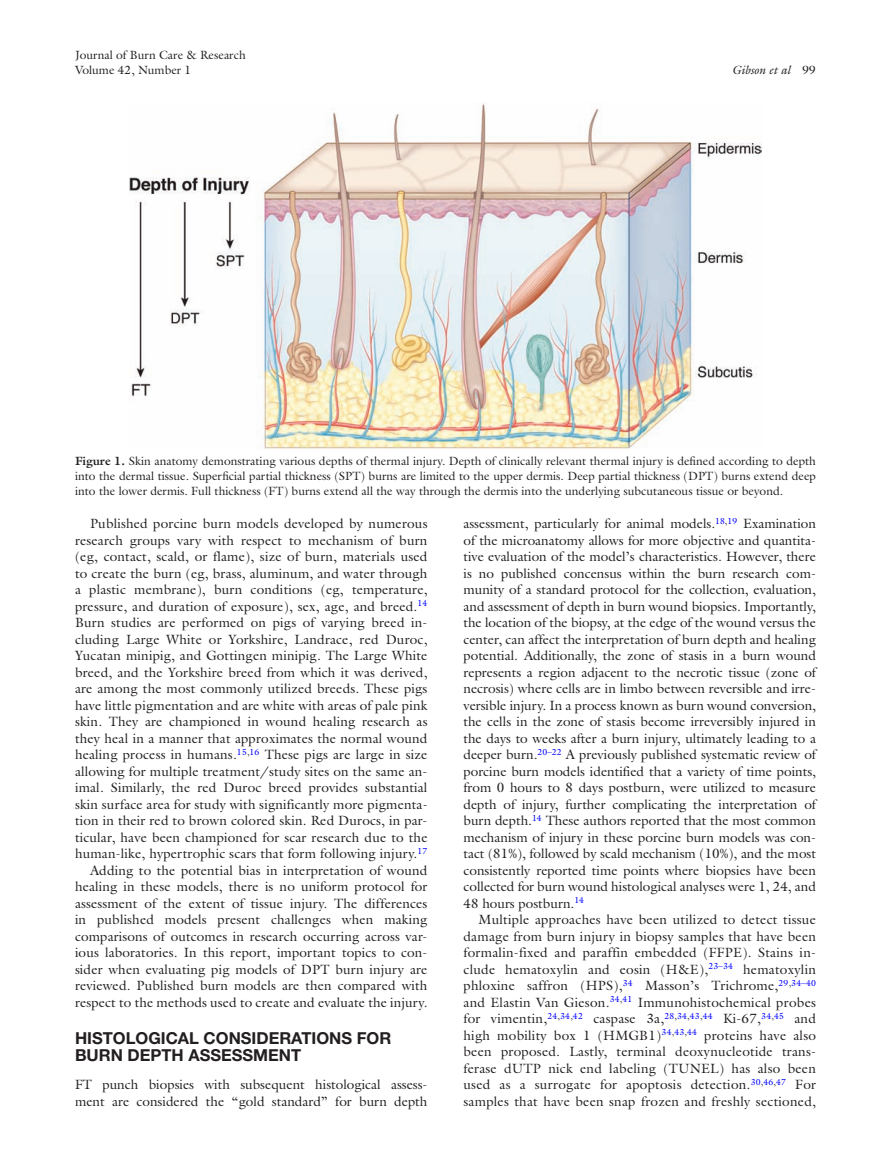
<style>
.page{position:relative;width:891px;height:1174px;background:#fff}
.page>*{position:absolute;margin:0;border:0;box-sizing:border-box;transform-origin:0 0}
.t1{font:700 16.5px/16.5px "Helvetica Neue LT Std";color:#231f20}
.t2{font:13.5px/16.5px "Galliard Std";letter-spacing:.015em;color:#231f20;text-align:justify}
.t3{font:12px/15px "Galliard Std";color:#231f20}
.t4{font:italic 12px "Galliard Std";color:#231f20}
.s1{font-style:normal}
.s2{font-weight:700}
</style>
<div class="page">
<img style="left:130px;top:102px;width:631px;height:348px">
<p class="t3" style="left:75px;top:47px;width:172px">Journal of Burn Care &amp; Research<br>Volume 42, Number 1</p>
<p class="t4" style="left:732px;top:62px;width:85px">Gibson et al <span class="s1">99</span></p>
<p class="t3" style="left:75px;top:453px;width:743px;text-align:justify"><span class="s2">Figure 1.</span> Skin anatomy demonstrating various depths of thermal injury. Depth of clinically relevant thermal injury is defined according to depth into the dermal tissue. Superficial partial thickness (SPT) burns are limited to the upper dermis. Deep partial thickness (DPT) burns extend deep into the lower dermis. Full thickness (FT) burns extend all the way through the dermis into the underlying subcutaneous tissue or beyond.</p>
<p class="t2" style="left:75px;top:515px;width:354px;text-align:right">Published porcine burn models developed by numerous research groups vary with respect to mechanism of burn (eg, contact, scald, or flame), size of burn, materials used to create the burn (eg, brass, aluminum, and water through a plastic membrane), burn conditions (eg, temperature, pressure, and duration of exposure), sex, age, and breed.<sup>14<br></sup>Burn studies are performed on pigs of varying breed in&shy;cluding Large White or Yorkshire, Landrace, red Duroc, Yucatan minipig, and Gottingen minipig. The Large White breed, and the Yorkshire breed from which it was derived, are among the most commonly utilized breeds. These pigs have little pigmentation and are white with areas of pale pink skin. They are championed in wound healing research as they heal in a manner that approximates the normal wound healing process in humans.<sup>15</sup><sup>,</sup><sup>16</sup> These pigs are large in size allowing for multiple treatment/study sites on the same an&shy;imal. Similarly, the red Duroc breed provides substantial skin surface area for study with significantly more pigmenta&shy;tion in their red to brown colored skin. Red Durocs, in par&shy;ticular, have been championed for scar research due to the human-like, hypertrophic scars that form following injury.<sup>17<br></sup>Adding to the potential bias in interpretation of wound healing in these models, there is no uniform protocol for assessment of the extent of tissue injury. The differences in published models present challenges when making comparisons of outcomes in research occurring across var&shy;ious laboratories. In this report, important topics to con&shy;sider when evaluating pig models of DPT burn injury are reviewed. Published burn models are then compared with respect to the methods used to create and evaluate the injury.</p>
<p class="t1" style="left:75px;top:1030px;width:318px">HISTOLOGICAL CONSIDERATIONS FOR<br>BURN DEPTH ASSESSMENT</p>
<p class="t2" style="left:75px;top:1076px;width:354px">FT punch biopsies with subsequent histological assess&shy;ment are considered the “gold standard” for burn depth</p>
<p class="t2" style="left:463px;top:515px;width:354px">assessment, particularly for animal models.<sup>18</sup><sup>,</sup><sup>19</sup> Examination of the microanatomy allows for more objective and quantita&shy;tive evaluation of the model’s characteristics. However, there is no published concensus within the burn research com&shy;munity of a standard protocol for the collection, evaluation, and assessment of depth in burn wound biopsies. Importantly, the location of the biopsy, at the edge of the wound versus the center, can affect the interpretation of burn depth and healing potential. Additionally, the zone of stasis in a burn wound represents a region adjacent to the necrotic tissue (zone of necrosis) where cells are in limbo between reversible and irre&shy;versible injury. In a process known as burn wound conversion, the cells in the zone of stasis become irreversibly injured in the days to weeks after a burn injury, ultimately leading to a deeper burn.<sup>20–22</sup> A previously published systematic review of porcine burn models identified that a variety of time points, from 0 hours to 8 days postburn, were utilized to measure depth of injury, further complicating the interpretation of burn depth.<sup>14</sup> These authors reported that the most common mechanism of injury in these porcine burn models was con&shy;tact (81%), followed by scald mechanism (10%), and the most consistently reported time points where biopsies have been collected for burn wound histological analyses were 1, 24, and 48 hours postburn.<sup>14</sup></p>
<p class="t2" style="left:463px;top:911px;width:354px;text-indent:15px">Multiple approaches have been utilized to detect tissue damage from burn injury in biopsy samples that have been formalin-fixed and paraffin embedded (FFPE). Stains in&shy;clude hematoxylin and eosin (H&amp;E),<sup>23–34</sup> hematoxylin phloxine saffron (HPS),<sup>34</sup> Masson’s Trichrome,<sup>29</sup><sup>,</sup><sup>34–40 </sup>and Elastin Van Gieson.<sup>34</sup><sup>,</sup><sup>41</sup> Immunohistochemical probes for vimentin,<sup>24</sup><sup>,</sup><sup>34</sup><sup>,</sup><sup>42</sup> caspase 3a,<sup>28</sup><sup>,</sup><sup>34</sup><sup>,</sup><sup>43</sup><sup>,</sup><sup>44</sup> Ki-67,<sup>34</sup><sup>,</sup><sup>45</sup> and high mobility box 1 (HMGB1)<sup>34</sup><sup>,</sup><sup>43</sup><sup>,</sup><sup>44</sup> proteins have also been proposed. Lastly, terminal deoxynucleotide trans&shy;ferase dUTP nick end labeling (TUNEL) has also been used as a surrogate for apoptosis detection.<sup>30</sup><sup>,</sup><sup>46</sup><sup>,</sup><sup>47</sup> For samples that have been snap frozen and freshly sectioned,</p>
</div>
